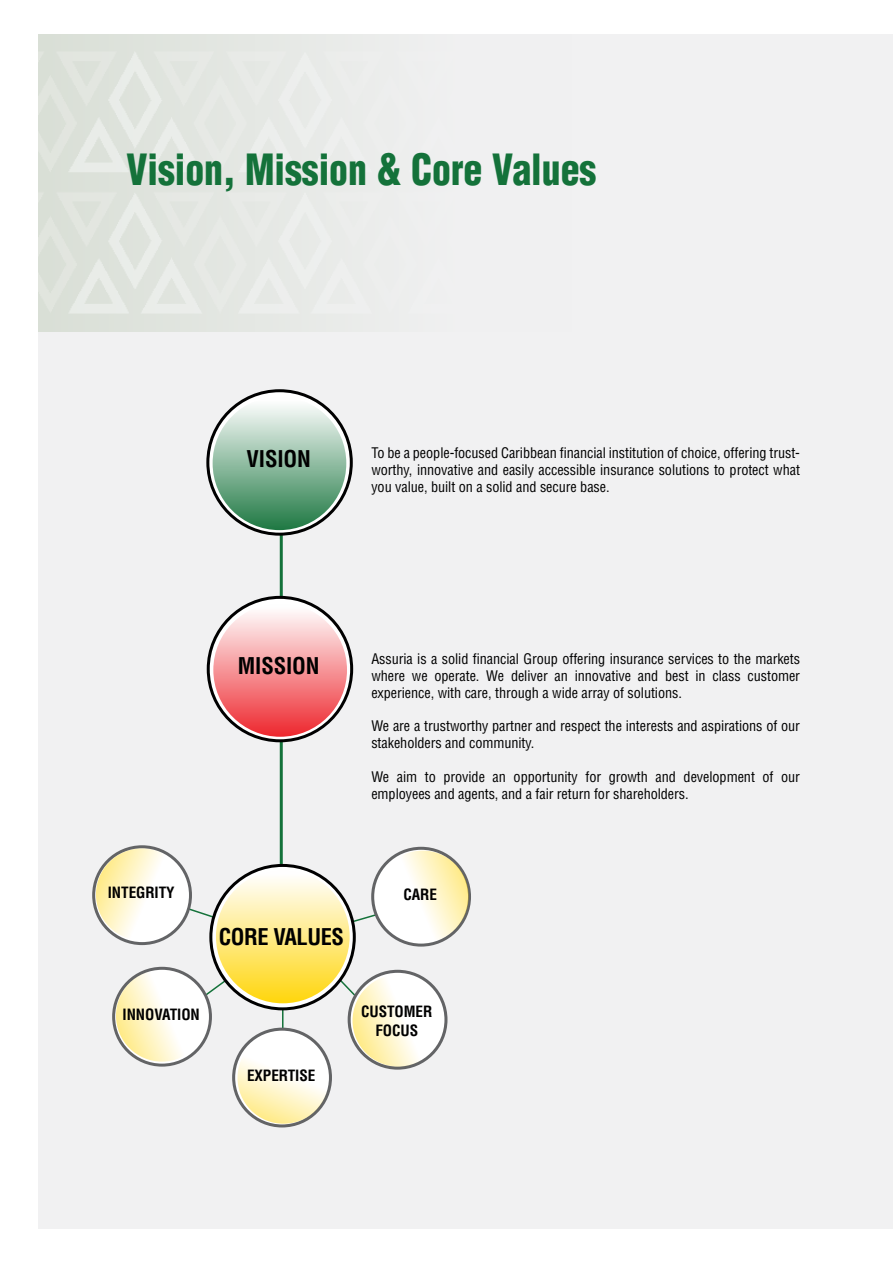
<style>
.page{position:relative;width:893px;height:1263px;background:#fff}
.page>*{position:absolute;margin:0;border:0;box-sizing:border-box;transform-origin:0 0}
.t1{font:900 condensed 42px "Helvetica";color:#14723a;scale:.9 1}
.t2{font:700 condensed 22.5px "Helvetica";letter-spacing:-.005em;color:#000}
.t3{font:700 condensed 15.15px/19.5px "Helvetica";letter-spacing:-.005em;color:#000;text-align:center}
.t4{font:condensed 14.25px/16.8px "Helvetica";letter-spacing:-.005em;color:#000;text-align:justify}
</style>
<div class="page">
<div style="left:38px;top:34px;width:855px;height:1195px;background:#f1f1f2"></div>
<hr style="left:280px;top:437px;width:3px;height:468px;background:#14723a">
<svg style="left:208px;top:391px;width:143px;height:143px;fill:#fff"></svg>
<div style="left:206px;top:389px;width:147px;height:147px;border:3px solid #000;border-radius:50%"></div>
<div style="left:213px;top:396px;width:133px;height:134px;background:linear-gradient(to bottom,#fff,#217a45);border-radius:50%"></div>
<svg style="left:208px;top:597px;width:144px;height:144px;fill:#fff"></svg>
<div style="left:207px;top:596px;width:146px;height:146px;border:3px solid #000;border-radius:50%"></div>
<div style="left:213px;top:603px;width:134px;height:134px;background:linear-gradient(to bottom,#fff,#ee2c33);border-radius:50%"></div>
<svg style="left:373px;top:848px;width:96px;height:97px"></svg>
<div style="left:371px;top:847px;width:100px;height:99px;border:3px solid #636466;border-radius:50%"></div>
<svg style="left:94px;top:847px;width:96px;height:96px"></svg>
<div style="left:92px;top:845px;width:100px;height:100px;border:3px solid #636466;border-radius:50%"></div>
<svg style="left:96px;top:848px;width:92px;height:92px"></svg>
<svg style="left:167px;top:900px;width:239px;height:138px"></svg>
<svg style="left:349px;top:971px;width:97px;height:97px"></svg>
<div style="left:348px;top:970px;width:99px;height:100px;border:3px solid #636466;border-radius:50%"></div>
<svg style="left:114px;top:968px;width:96px;height:97px"></svg>
<div style="left:112px;top:967px;width:100px;height:99px;border:3px solid #636466;border-radius:50%"></div>
<hr style="left:282px;top:864px;width:2px;height:176px;background:#14723a">
<svg style="left:211px;top:865px;width:143px;height:144px;fill:#fff"></svg>
<div style="left:209px;top:864px;width:147px;height:146px;border:3px solid #000;border-radius:50%"></div>
<div style="left:216px;top:870px;width:134px;height:133px;background:linear-gradient(to bottom,#fff,#ffd60e);border-radius:50%"></div>
<svg style="left:234px;top:1029px;width:96px;height:97px"></svg>
<div style="left:232px;top:1027px;width:100px;height:100px;border:3px solid #636466;border-radius:50%"></div>
<svg style="left:116px;top:969px;width:92px;height:93px"></svg>
<svg style="left:237px;top:1032px;width:93px;height:92px"></svg>
<svg style="left:352px;top:974px;width:93px;height:92px"></svg>
<svg style="left:376px;top:851px;width:93px;height:92px"></svg>
<h1 class="t1" style="left:127px;top:143px;width:523px">Vision, Mission &amp; Core Values</h1>
<h2 class="t2" style="left:246px;top:445px;width:66px">VISION</h2>
<p class="t4" style="left:371px;top:445px;width:430px">To be a people-focused Caribbean financial institution of choice, offering trust&shy;worthy, innovative and easily accessible insurance solutions to protect what you value, built on a solid and secure base.</p>
<h2 class="t2" style="left:238px;top:651px;width:83px">MISSION</h2>
<p class="t4" style="left:371px;top:650px;width:430px">Assuria is a solid financial Group offering insurance services to the markets where we operate. We deliver an innovative and best in class customer experience, with care, through a wide array of solutions.</p>
<p class="t4" style="left:371px;top:718px;width:430px">We are a trustworthy partner and respect the interests and aspirations of our stakeholders and community.</p>
<p class="t4" style="left:371px;top:768px;width:430px">We aim to provide an opportunity for growth and development of our employees and agents, and a fair return for shareholders.</p>
<p class="t3" style="left:108px;top:883px;width:68px">INTEGRITY</p>
<h2 class="t2" style="left:219px;top:922px;width:127px">CORE VALUES</h2>
<p class="t3" style="left:403px;top:884px;width:35px">CARE</p>
<p class="t3" style="left:123px;top:1004px;width:79px">INNOVATION</p>
<p class="t3" style="left:247px;top:1065px;width:70px">EXPERTISE</p>
<p class="t3" style="left:361px;top:1001px;width:73px">CUSTOMER<br>FOCUS</p>
</div>
